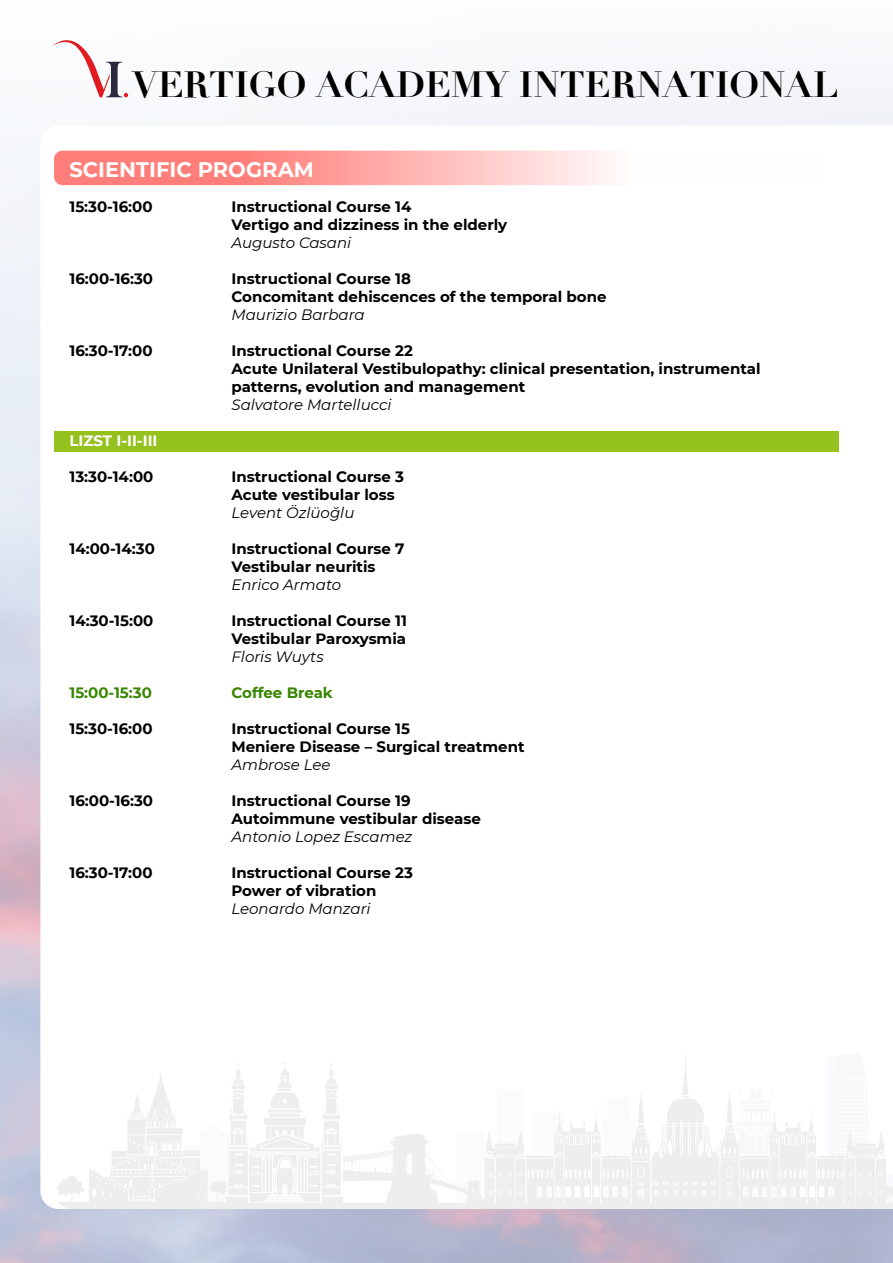
<style>
.page{position:relative;width:893px;height:1263px;background:#fff}
.page>*{position:absolute;margin:0;border:0;box-sizing:border-box;transform-origin:0 0}
.t1{font:700 35.7px "Didot";color:#000}
.t2{font:700 21px "Montserrat";color:#fff}
.t3{font:700 15px/18px "Montserrat";color:#000}
.t4{font:italic 15px "Montserrat";color:#000}
.t5{font:700 15px "Montserrat";color:#388600}
.t6{font:700 15px "Montserrat";color:#fff}
</style>
<div class="page">
<svg style="left:52px;top:39px;width:76px;height:58px"></svg>
<svg style="left:54px;top:1053px;width:839px;height:150px"></svg>
<div style="left:54px;top:1203px;width:839px;height:6px;background:#eeeeef"></div>
<div style="left:54px;top:432px;width:784px;height:20px;background:#95c11f"></div>
<svg style="left:54px;top:151px;width:769px;height:34px"></svg>
<h1 class="t1" style="left:132px;top:62px;width:708px">VERTIGO ACADEMY INTERNATIONAL</h1>
<h2 class="t2" style="left:69px;top:154px;width:246px">SCIENTIFIC PROGRAM</h2>
<p class="t3" style="left:69px;top:197px;width:85px">15:30-16:00</p>
<p class="t3" style="left:231px;top:197px;width:277px">Instructional Course 14<br>Vertigo and dizziness in the elderly</p>
<p class="t4" style="left:231px;top:233px;width:121px">Augusto Casani</p>
<p class="t3" style="left:69px;top:269px;width:85px">16:00-16:30</p>
<p class="t3" style="left:231px;top:269px;width:377px">Instructional Course 18<br>Concomitant dehiscences of the temporal bone</p>
<p class="t4" style="left:231px;top:305px;width:135px">Maurizio Barbara</p>
<p class="t3" style="left:69px;top:341px;width:85px">16:30-17:00</p>
<p class="t3" style="left:231px;top:341px;width:531px">Instructional Course 22<br>Acute Unilateral Vestibulopathy: clinical presentation, instrumental patterns, evolution and management</p>
<p class="t4" style="left:231px;top:395px;width:162px">Salvatore Martellucci</p>
<p class="t6" style="left:69px;top:430px;width:90px">LIZST I-II-III</p>
<p class="t3" style="left:69px;top:467px;width:85px">13:30-14:00</p>
<p class="t3" style="left:231px;top:467px;width:174px">Instructional Course 3<br>Acute vestibular loss</p>
<p class="t4" style="left:231px;top:503px;width:124px">Levent Özlüoğlu</p>
<p class="t3" style="left:69px;top:539px;width:87px">14:00-14:30</p>
<p class="t3" style="left:231px;top:539px;width:175px">Instructional Course 7<br>Vestibular neuritis</p>
<p class="t4" style="left:231px;top:575px;width:111px">Enrico Armato</p>
<p class="t3" style="left:69px;top:611px;width:85px">14:30-15:00</p>
<p class="t3" style="left:231px;top:611px;width:177px">Instructional Course 11<br>Vestibular Paroxysmia</p>
<p class="t4" style="left:231px;top:647px;width:94px">Floris Wuyts</p>
<p class="t5" style="left:69px;top:682px;width:84px">15:00-15:30</p>
<p class="t5" style="left:231px;top:682px;width:103px">Coffee Break</p>
<p class="t3" style="left:69px;top:719px;width:85px">15:30-16:00</p>
<p class="t3" style="left:231px;top:719px;width:295px">Instructional Course 15<br>Meniere Disease – Surgical treatment</p>
<p class="t4" style="left:231px;top:755px;width:101px">Ambrose Lee</p>
<p class="t3" style="left:69px;top:791px;width:85px">16:00-16:30</p>
<p class="t3" style="left:231px;top:791px;width:251px">Instructional Course 19<br>Autoimmune vestibular disease</p>
<p class="t4" style="left:231px;top:827px;width:182px">Antonio Lopez Escamez</p>
<p class="t3" style="left:69px;top:863px;width:85px">16:30-17:00</p>
<p class="t3" style="left:231px;top:863px;width:183px">Instructional Course 23<br>Power of vibration</p>
<p class="t4" style="left:231px;top:899px;width:141px">Leonardo Manzari</p>
</div>
